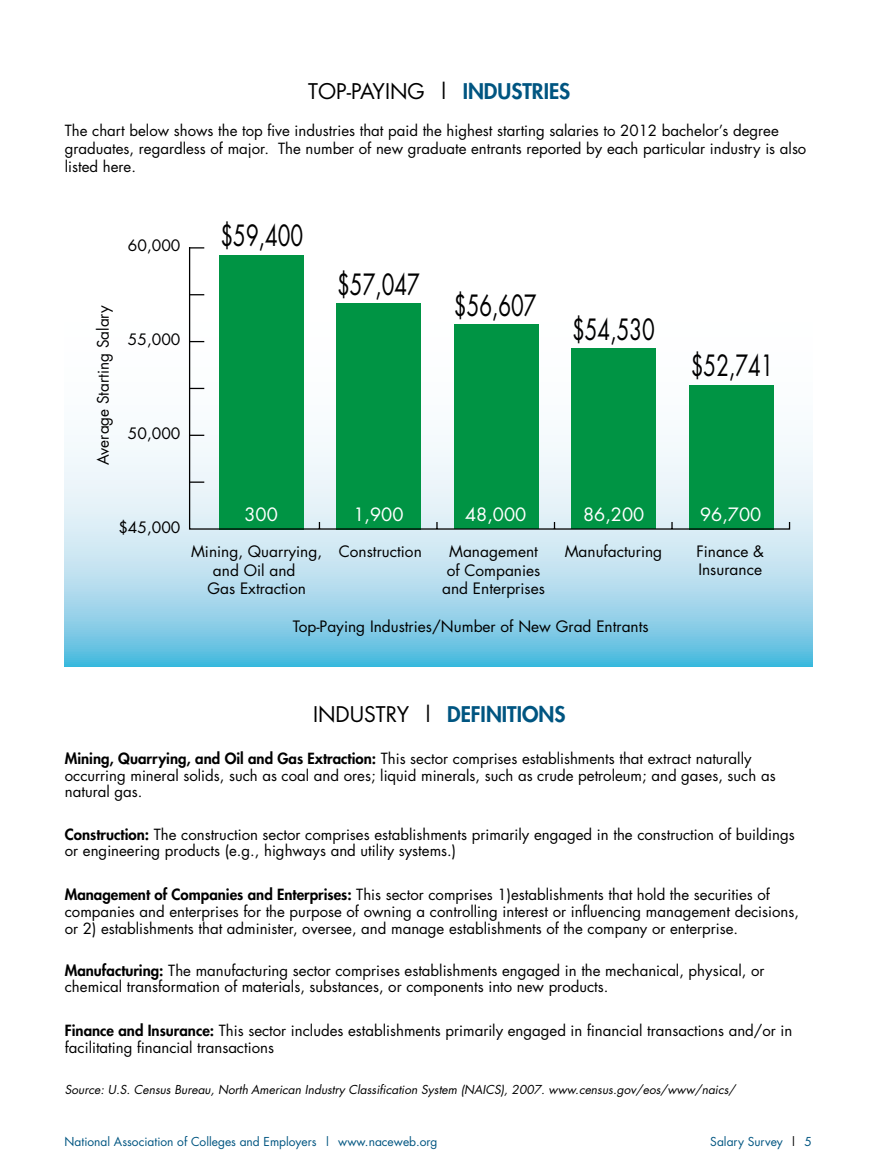
<style>
.page{position:relative;width:878px;height:1175px;background:#fff}
.page>*{position:absolute;margin:0;border:0;box-sizing:border-box;transform-origin:0 0}
.t1{font:28.5px "Futura";color:#000;scale:.72 1}
.t2{font:800 21px "Futura";color:#005581}
.t3{font:21px "Futura";color:#000}
.t4{font:17.85px "Futura";color:#fff}
.t5{font:15.45px "Futura";color:#000}
.t6{font:15.3px/18.3px "Futura";color:#000;text-align:center}
.t7{font:15px/16.5px "Futura";color:#000}
.t8{font:italic 12px "Futura";color:#000}
.t9{font:12px "Futura";color:#005581}
.s1{font-weight:400;color:#000}
.s2{font-weight:800}
.s3{color:#000}
</style>
<div class="page">
<svg style="left:65px;top:442px;width:747px;height:225px;background:#a8d9ec"></svg>
<svg style="left:188px;top:247px;width:602px;height:283px"></svg>
<h2 class="t3" style="left:308px;top:77px;width:56px">top-paying</h2>
<h2 class="t2" style="left:438px;top:77px;width:37px"><span class="s1">|</span> industries</h2>
<p class="t7" style="left:65px;top:122px;width:743px;line-height:18px">The chart below shows the top five industries that paid the highest starting salaries to 2012 bachelor’s degree graduates, regardless of major. The number of new graduate entrants reported by each particular industry is also listed here.</p>
<p class="t6" style="left:128px;top:236px;width:54px">60,000</p>
<p class="t5" style="left:92px;top:465px;width:161px;rotate:-90deg">Average Starting Salary</p>
<p class="t6" style="left:128px;top:330px;width:54px">55,000</p>
<p class="t6" style="left:128px;top:424px;width:54px">50,000</p>
<h1 class="t1" style="left:220px;top:216px;width:116px">$59,400</h1>
<h1 class="t1" style="left:337px;top:265px;width:116px">$57,047</h1>
<h1 class="t1" style="left:454px;top:285px;width:116px">$56,607</h1>
<h1 class="t1" style="left:572px;top:310px;width:116px">$54,530</h1>
<h1 class="t1" style="left:691px;top:346px;width:116px">$52,741</h1>
<p class="t6" style="left:118px;top:518px;width:63px">$45,000</p>
<p class="t4" style="left:244px;top:502px;width:35px">300</p>
<p class="t4" style="left:353px;top:502px;width:52px">1,900</p>
<p class="t4" style="left:465px;top:502px;width:63px">48,000</p>
<p class="t4" style="left:583px;top:502px;width:63px">86,200</p>
<p class="t4" style="left:700px;top:502px;width:63px">96,700</p>
<p class="t6" style="left:191px;top:542px;width:133px">Mining, Quarrying, and Oil and<br>Gas Extraction</p>
<p class="t6" style="left:339px;top:542px;width:84px">Construction</p>
<p class="t6" style="left:442px;top:542px;width:104px">Management of Companies and Enterprises</p>
<p class="t6" style="left:564px;top:542px;width:99px">Manufacturing</p>
<p class="t6" style="left:696px;top:541px;width:69px;text-align:left">Finance &amp;<br>Insurance</p>
<p class="t6" style="left:293px;top:617px;width:357px">Top-Paying Industries/Number of New Grad Entrants</p>
<h2 class="t2" style="left:313px;top:700px;width:254px"><span class="s1">IN DUSTRY |</span> DEFINITIONS</h2>
<p class="t7" style="left:65px;top:750px;width:712px"><span class="s2">Mining, Quarrying, and Oil and Gas Extraction:</span> This sector comprises establishments that extract naturally occurring mineral solids, such as coal and ores; liquid minerals, such as crude petroleum; and gases, such as natural gas.</p>
<p class="t7" style="left:65px;top:826px;width:731px"><span class="s2">Construction:</span> The construction sector comprises establishments primarily engaged in the construction of buildings or engineering products (e.g., highways and utility systems.)</p>
<p class="t7" style="left:65px;top:886px;width:735px"><span class="s2">Management of Companies and Enterprises:</span> This sector comprises 1)establishments that hold the securities of companies and enterprises for the purpose of owning a controlling interest or influencing management decisions, or 2) establishments that administer, oversee, and manage establishments of the company or enterprise.</p>
<p class="t7" style="left:65px;top:961px;width:701px"><span class="s2">Manufacturing:</span> The manufacturing sector comprises establishments engaged in the mechanical, physical, or chemical transformation of materials, substances, or components into new products.</p>
<p class="t7" style="left:65px;top:1022px;width:729px"><span class="s2">Finance and Insurance:</span> This sector includes establishments primarily engaged in financial transactions and/or in facilitating financial transactions</p>
<p class="t8" style="left:65px;top:1081px;width:672px">Source: U.S. Census Bureau, North American Industry Classification System (NAICS), 2007. www.census.gov/eos/www/naics/</p>
<p class="t9" style="left:65px;top:1133px;width:374px">National Association of Colleges and Employers | www.naceweb.org</p>
<p class="t9" style="left:710px;top:1133px;width:103px">Salary Survey <span class="s3">|</span> 5</p>
</div>
